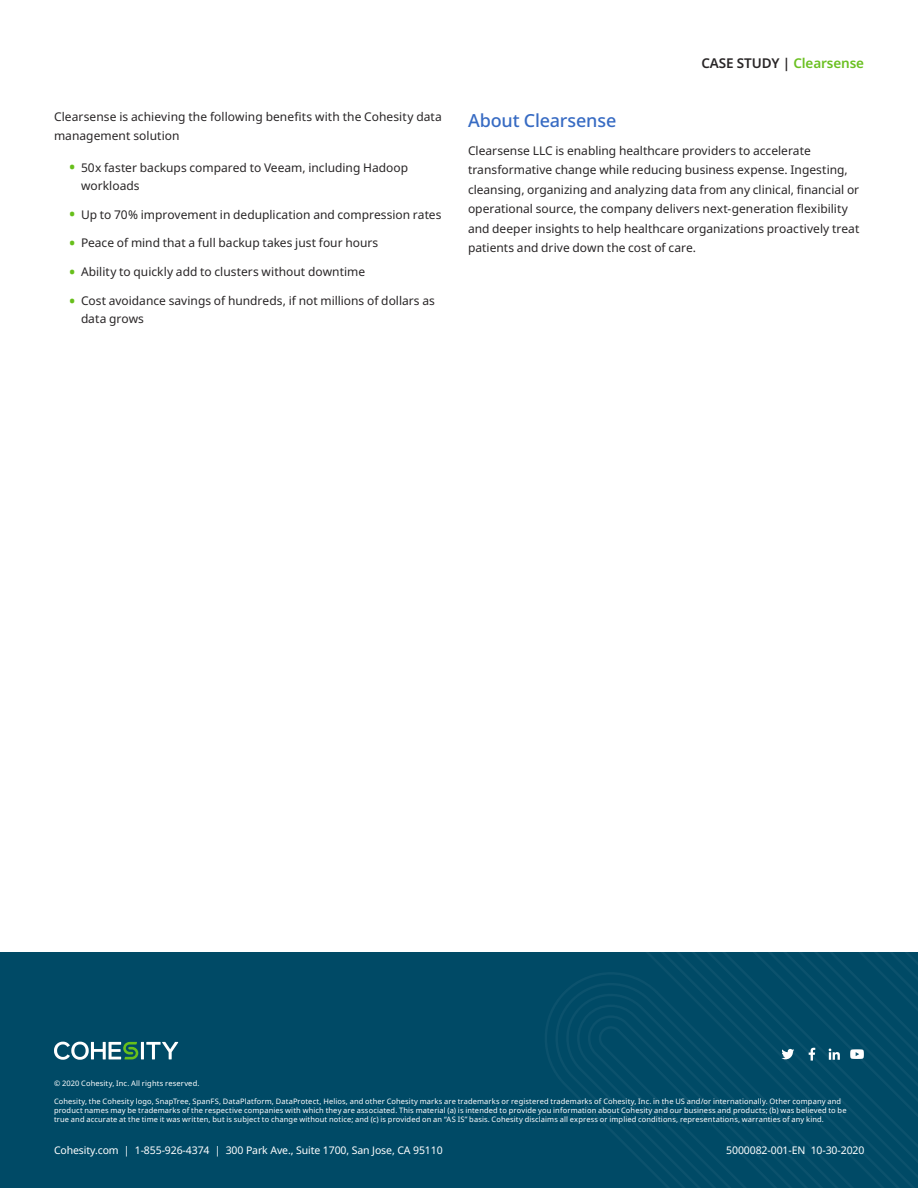
<style>
.page{position:relative;width:918px;height:1188px;background:#fff}
.page>*{position:absolute;margin:0;border:0;box-sizing:border-box;transform-origin:0 0}
.Subtitle_1{font:500 18px "Noto Sans";letter-spacing:-.01em;color:#376bc3}
.t1{font:600 13.5px "Noto Sans";letter-spacing:-.01em;color:#282526}
.Body{font:12px/19.5px "Noto Sans";color:#282526}
.t2{font:10.5px "Noto Sans";letter-spacing:-.01em;color:#fff}
.t3{font:7.5px/9px "Noto Sans";letter-spacing:.015em;color:#fff}
.s1{font-weight:600;font-size:16.5px;color:#67bf1b}
.s2{color:#6ac020}
</style>
<div class="page">
<div style="left:0;top:952px;width:918px;height:236px;background:#004a66"></div>
<svg style="left:545px;top:973px;width:78px;height:170px"></svg>
<svg style="left:623px;top:952px;width:295px;height:236px"></svg>
<hr style="left:141px;top:1042px;width:3px;height:17px;background:#fff">
<svg style="left:146px;top:1042px;width:32px;height:17px"></svg>
<svg style="left:54px;top:1042px;width:84px;height:18px"></svg>
<svg style="left:751px;top:952px;width:167px;height:218px"></svg>
<p class="Body" style="left:54px;top:107px;width:390px">Clearsense is achieving the following benefits with the Cohesity data management solution</p>
<p class="Body" style="left:81px;top:159px;width:329px;line-height:18px;text-indent:-12px"><span class="s1">•</span> 50x faster backups compared to Veeam, including Hadoop workloads</p>
<p class="Body" style="left:69px;top:205px;width:374px"><span class="s1">•</span> Up to 70% improvement in deduplication and compression rates</p>
<p class="Body" style="left:69px;top:234px;width:311px"><span class="s1">•</span> Peace of mind that a full backup takes just four hours</p>
<p class="Body" style="left:69px;top:262px;width:298px"><span class="s1">•</span> Ability to quickly add to clusters without downtime</p>
<p class="Body" style="left:81px;top:292px;width:355px;line-height:18px;text-indent:-12px"><span class="s1">•</span> Cost avoidance savings of hundreds, if not millions of dollars as data grows</p>
<p class="t1" style="left:702px;top:54px;width:164px">CASE STUDY | <span class="s2">Clearsense</span></p>
<p class="Subtitle_1" style="left:468px;top:108px;width:150px">About Clearsense</p>
<p class="Body" style="left:468px;top:141px;width:393px">Clearsense LLC is enabling healthcare providers to accelerate transformative change while reducing business expense. Ingesting, cleansing, organizing and analyzing data from any clinical, financial or operational source, the company delivers next-generation flexibility and deeper insights to help healthcare organizations proactively treat patients and drive down the cost of care.</p>
<p class="t3" style="left:54px;top:1079px;width:147px">© 2020 Cohesity, Inc. All rights reserved.</p>
<p class="t3" style="left:54px;top:1097px;width:794px">Cohesity, the Cohesity logo, SnapTree, SpanFS, DataPlatform, DataProtect, Helios, and other Cohesity marks are trademarks or registered trademarks of Cohesity, Inc. in the US and/or internationally. Other company and product names may be trademarks of the respective companies with which they are associated. This material (a) is intended to provide you information about Cohesity and our business and products; (b) was believed to be true and accurate at the time it was written, but is subject to change without notice; and (c) is provided on an “AS IS” basis. Cohesity disclaims all express or implied conditions, representations, warranties of any kind.</p>
<p class="t2" style="left:54px;top:1143px;width:390px">Cohesity.com | 1-855-926-4374 | 300 Park Ave., Suite 1700, San Jose, CA 95110</p>
<p class="t2" style="left:726px;top:1143px;width:140px">5000082-001-EN 10-30-2020</p>
</div>
